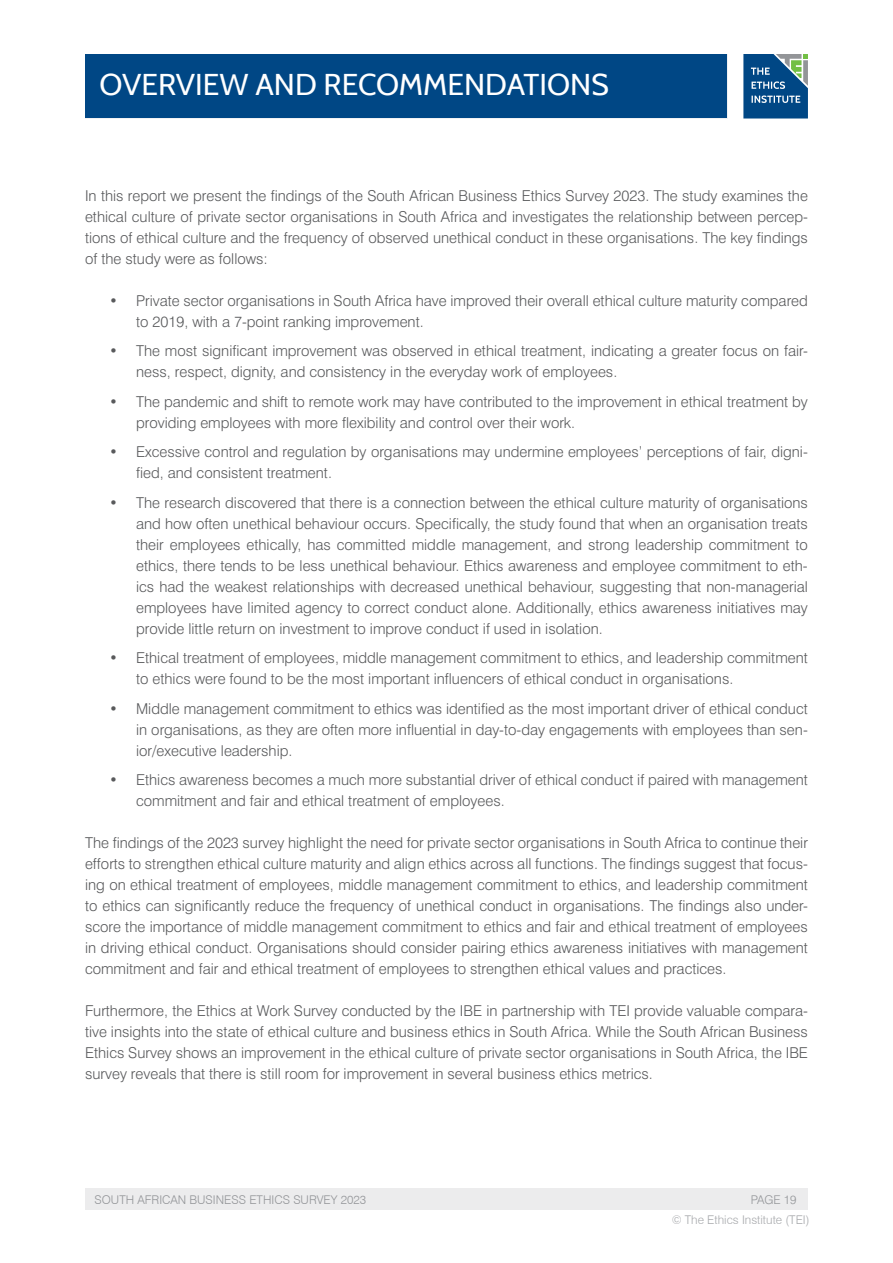
<style>
.page{position:relative;width:893px;height:1263px;background:#fff}
.page>*{position:absolute;margin:0;border:0;box-sizing:border-box;transform-origin:0 0}
.t1{font:30px "Cabin";color:#fff}
.t2{font:300 15px/21px "Swiss 721";color:#58595b}
.t3{font:300 12px "Swiss 721 BT";color:#939598}
.t4{font:300 12px "Swiss 721 BT";color:#a7a9ac}
.t5{font:300 12px "Swiss 721";color:#939598}
</style>
<div class="page">
<div style="left:85px;top:1189px;width:723px;height:21px;background:#ececed"></div>
<svg style="left:743px;top:54px;width:65px;height:65px;background:#2e6893"></svg>
<div style="left:85px;top:54px;width:642px;height:64px;background:#004785"></div>
<h1 class="t1" style="left:99px;top:66px;width:511px">OVERVIEW AND RECOMMENDATIONS</h1>
<p class="t2" style="left:85px;top:185px;width:724px;text-align:justify">In this report we present the findings of the South African Business Ethics Survey 2023. The study examines the ethical culture of private sector organisations in South Africa and investigates the relationship between percep&shy;tions of ethical culture and the frequency of observed unethical conduct in these organisations. The key findings of the study were as follows:</p>
<p class="t2" style="left:136px;top:290px;width:673px;text-indent:-27px">• Private sector organisations in South Africa have improved their overall ethical culture maturity compared to 2019, with a 7-point ranking improvement.</p>
<p class="t2" style="left:136px;top:340px;width:673px;text-indent:-27px">• The most significant improvement was observed in ethical treatment, indicating a greater focus on fair&shy;ness, respect, dignity, and consistency in the everyday work of employees.</p>
<p class="t2" style="left:136px;top:391px;width:673px;text-indent:-27px">• The pandemic and shift to remote work may have contributed to the improvement in ethical treatment by providing employees with more flexibility and control over their work.</p>
<p class="t2" style="left:136px;top:441px;width:673px;text-indent:-27px">• Excessive control and regulation by organisations may undermine employees’ perceptions of fair, digni&shy;fied, and consistent treatment.</p>
<p class="t2" style="left:136px;top:492px;width:673px;text-align:justify;text-indent:-27px">• The research discovered that there is a connection between the ethical culture maturity of organisations and how often unethical behaviour occurs. Specifically, the study found that when an organisation treats their employees ethically, has committed middle management, and strong leadership commitment to ethics, there tends to be less unethical behaviour. Ethics awareness and employee commitment to eth&shy;ics had the weakest relationships with decreased unethical behaviour, suggesting that non-managerial employees have limited agency to correct conduct alone. Additionally, ethics awareness initiatives may provide little return on investment to improve conduct if used in isolation.</p>
<p class="t2" style="left:136px;top:647px;width:673px;text-indent:-27px">• Ethical treatment of employees, middle management commitment to ethics, and leadership commitment to ethics were found to be the most important influencers of ethical conduct in organisations.</p>
<p class="t2" style="left:136px;top:698px;width:673px;text-align:justify;text-indent:-27px">• Middle management commitment to ethics was identified as the most important driver of ethical conduct in organisations, as they are often more influential in day-to-day engagements with employees than sen&shy;ior/executive leadership.</p>
<p class="t2" style="left:136px;top:769px;width:673px;text-indent:-27px">• Ethics awareness becomes a much more substantial driver of ethical conduct if paired with management commitment and fair and ethical treatment of employees.</p>
<p class="t2" style="left:85px;top:832px;width:724px;text-align:justify">The findings of the 2023 survey highlight the need for private sector organisations in South Africa to continue their efforts to strengthen ethical culture maturity and align ethics across all functions. The findings suggest that focus&shy;ing on ethical treatment of employees, middle management commitment to ethics, and leadership commitment to ethics can significantly reduce the frequency of unethical conduct in organisations. The findings also under&shy;score the importance of middle management commitment to ethics and fair and ethical treatment of employees in driving ethical conduct. Organisations should consider pairing ethics awareness initiatives with management commitment and fair and ethical treatment of employees to strengthen ethical values and practices.</p>
<p class="t2" style="left:85px;top:1000px;width:724px;text-align:justify">Furthermore, the Ethics at Work Survey conducted by the IBE in partnership with TEI provide valuable compara&shy;tive insights into the state of ethical culture and business ethics in South Africa. While the South African Business Ethics Survey shows an improvement in the ethical culture of private sector organisations in South Africa, the IBE survey reveals that there is still room for improvement in several business ethics metrics.</p>
<p class="t3" style="left:95px;top:1192px;width:273px">SOUTH AFRICAN BUSINESS ETHICS SURVEY 2023</p>
<p class="t5" style="left:751px;top:1192px;width:47px">PAGE 19</p>
<p class="t4" style="left:672px;top:1212px;width:139px">© The Ethics Institute (TEI)</p>
</div>
